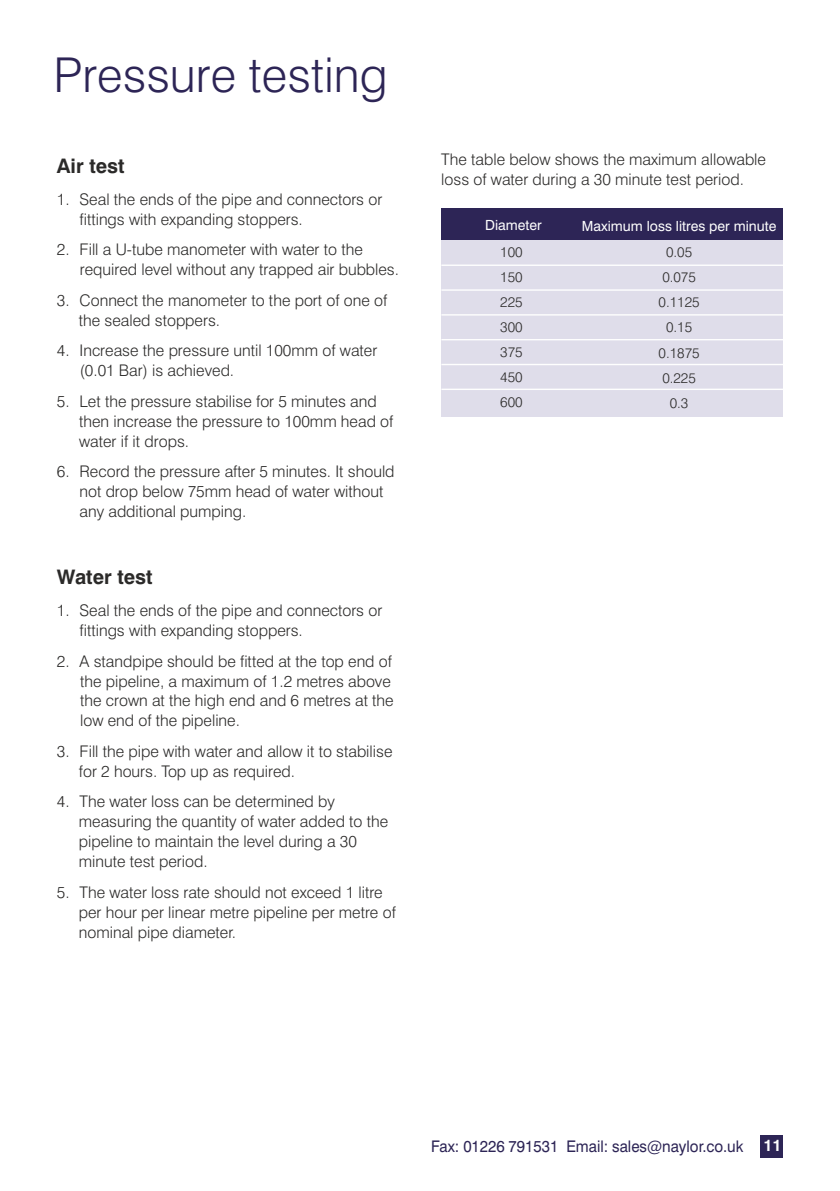
<style>
.page{position:relative;width:840px;height:1191px;background:#fff}
.page>*{position:absolute;margin:0;border:0;box-sizing:border-box;transform-origin:0 0}
.t1{font:300 48px "Swiss 721 BT";color:#2d2556}
.t2{font:700 20px "Swiss 721 BT";color:#2b2a29}
.t3{font:300 16px/20px "Swiss 721 BT";color:#2b2a29}
.t4{font:16px "Swiss 721 BT";color:#2d2556;scale:.94 1}
.t5{font:300 14px/25px "Swiss 721 BT";color:#2b2a29;text-align:justify}
.t6{font:14px "Swiss 721 BT";color:#fefefe}
.s1{font-weight:700;color:#fefefe}
</style>
<div class="page">
<div style="left:441px;top:240px;width:341px;height:176px;background:#dfddea"></div>
<div style="left:441px;top:208px;width:341px;height:32px;background:#2d2556"></div>
<hr style="left:441px;top:264px;width:341px;height:2px;background:#fefefe">
<hr style="left:441px;top:289px;width:341px;height:2px;background:#fefefe">
<hr style="left:441px;top:314px;width:341px;height:1px;background:#fefefe">
<hr style="left:441px;top:339px;width:341px;height:1px;background:#fefefe">
<hr style="left:441px;top:364px;width:341px;height:1px;background:#fefefe">
<hr style="left:441px;top:388px;width:341px;height:2px;background:#fefefe">
<div style="left:760px;top:1134px;width:22px;height:23px;background:#2d2556"></div>
<h1 class="t1" style="left:53px;top:56px;width:335px">Pressure testing</h1>
<p class="t2" style="left:57px;top:158px;width:69px">Air test</p>
<p class="t3" style="left:79px;top:191px;width:304px;text-indent:-23px">1. Seal the ends of the pipe and connectors or fittings with expanding stoppers.</p>
<p class="t3" style="left:80px;top:241px;width:320px;text-indent:-23px">2. Fill a U-tube manometer with water to the required level without any trapped air bubbles.</p>
<p class="t3" style="left:79px;top:291px;width:310px;text-indent:-22px">3. Connect the manometer to the port of one of the sealed stoppers.</p>
<p class="t3" style="left:80px;top:342px;width:299px;text-indent:-23px">4. Increase the pressure until 100mm of water (0.01 Bar) is achieved.</p>
<p class="t3" style="left:79px;top:392px;width:315px;text-indent:-22px">5. Let the pressure stabilise for 5 minutes and then increase the pressure to 100mm head of water if it drops.</p>
<p class="t3" style="left:79px;top:463px;width:316px;text-indent:-23px">6. Record the pressure after 5 minutes. It should not drop below 75mm head of water without any additional pumping.</p>
<p class="t2" style="left:57px;top:569px;width:97px">Water test</p>
<p class="t3" style="left:79px;top:602px;width:304px;text-indent:-23px">1. Seal the ends of the pipe and connectors or fittings with expanding stoppers.</p>
<p class="t3" style="left:80px;top:652px;width:315px;text-indent:-23px">2. A standpipe should be fitted at the top end of the pipeline, a maximum of 1.2 metres above the crown at the high end and 6 metres at the low end of the pipeline.</p>
<p class="t3" style="left:79px;top:742px;width:315px;text-indent:-22px">3. Fill the pipe with water and allow it to stabilise for 2 hours. Top up as required.</p>
<p class="t3" style="left:79px;top:793px;width:311px;text-indent:-22px">4. The water loss can be determined by measuring the quantity of water added to the pipeline to maintain the level during a 30 minute test period.</p>
<p class="t3" style="left:79px;top:883px;width:318px;text-indent:-22px">5. The water loss rate should not exceed 1 litre per hour per linear metre pipeline per metre of nominal pipe diameter.</p>
<p class="t3" style="left:441px;top:152px;width:326px;line-height:19.2px">The table below shows the maximum allowable loss of water during a 30 minute test period.</p>
<p class="t6" style="left:485px;top:220px;width:58px">Diameter</p>
<p class="t6" style="left:581px;top:220px;width:196px">Maximum loss litres per minute</p>
<p class="t5" style="left:500px;top:241px;width:24px">100<br>150<br>225<br>300<br>375<br>450<br>600</p>
<p class="t5" style="left:658px;top:241px;width:42px;text-align:center">0.05<br>0.075<br>0.1125<br>0.15<br>0.1875<br>0.225<br>0.3</p>
<p class="t4" style="left:431px;top:1140px;width:374px">Fax: 01226 791531 Email: sales@naylor.co.uk <span class="s1">11</span></p>
</div>
